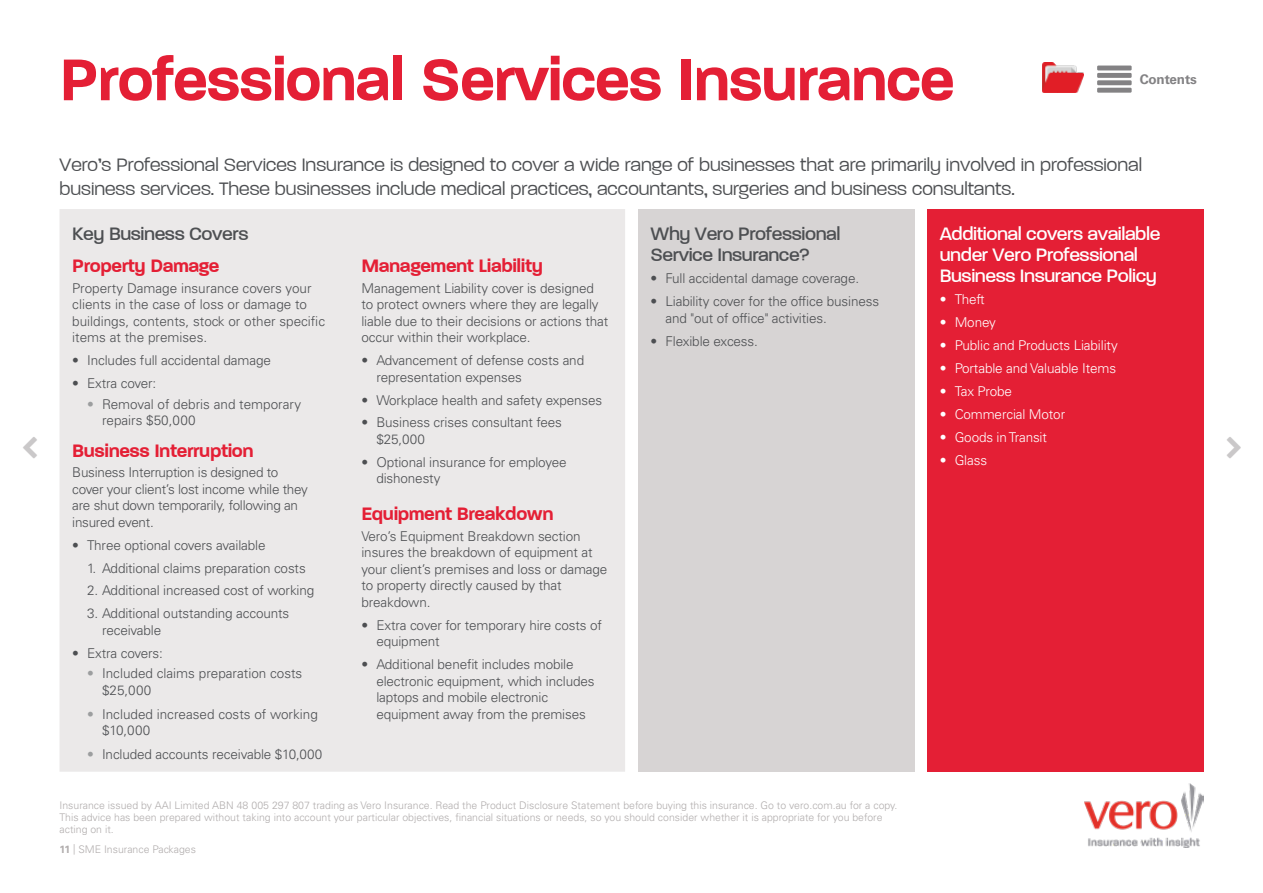
<style>
.page{position:relative;width:1263px;height:893px;background:#fff}
.page>*{position:absolute;margin:0;border:0;box-sizing:border-box;transform-origin:0 0}
.t1{font:600 69px "V Paralucent";letter-spacing:-.02em;color:#e41f35}
.t2{font:300 21px/24px "V Paralucent";color:#4d4f52}
.t3{font:600 21px "V Paralucent";letter-spacing:-.02em;color:#e41f35}
.t4{font:500 21px/21px "V Paralucent";letter-spacing:-.02em;color:#fff}
.t5{font:500 21px/21px "V Paralucent";letter-spacing:-.02em;color:#4d4f52}
.t6{font:300 13.5px/16.5px "Univers LT Std";letter-spacing:-.01em;color:#4d4f52}
.t7{font:300 13.5px "Univers LT Std";letter-spacing:-.01em;color:#fff}
.t8{font:700 13.5px "Univers LT Std";letter-spacing:-.01em;color:#838284}
.t9{font:300 10.5px/12px "Univers LT Std";color:#b1adad}
.s1{color:#9c9e9f}
.s2{font-weight:700}
</style>
<div class="page">
<img style="left:1085px;top:783px;width:118px;height:65px">
<div style="left:60px;top:209px;width:565px;height:563px;background:#ebe9e9"></div>
<div style="left:638px;top:209px;width:276px;height:563px;background:#d7d4d4"></div>
<div style="left:927px;top:209px;width:276px;height:563px;background:#e41f35"></div>
<img style="left:1043px;top:62px;width:41px;height:31px">
<svg style="left:1097px;top:66px;width:35px;height:27px"></svg>
<h1 class="t1" style="left:60px;top:41px;width:897px">Professional Services Insurance</h1>
<p class="t8" style="left:1140px;top:71px;width:59px">Contents</p>
<p class="t2" style="left:60px;top:152px;width:1084px">Vero’s Professional Services Insurance is designed to cover a wide range of businesses that are primarily involved in professional business services. These businesses include medical practices, accountants, surgeries and business consultants.</p>
<h2 class="t5" style="left:72px;top:223px;width:178px">Key Business Covers</h2>
<h2 class="t3" style="left:72px;top:254px;width:149px">Property Damage</h2>
<p class="t6" style="left:72px;top:280px;width:254px">Property Damage insurance covers your clients in the case of loss or damage to buildings, contents, stock or other specific items at the premises.</p>
<p class="t6" style="left:72px;top:352px;width:200px">• Includes full accidental damage</p>
<p class="t6" style="left:72px;top:375px;width:86px">• Extra cover:</p>
<p class="t6" style="left:102px;top:396px;width:201px;text-indent:-15px"><span class="s1">•</span> Removal of debris and temporary repairs $50,000</p>
<h2 class="t3" style="left:72px;top:439px;width:183px">Business Interruption</h2>
<p class="t6" style="left:72px;top:464px;width:237px">Business Interruption is designed to cover your client’s lost income while they are shut down temporarily, following an insured event.</p>
<p class="t6" style="left:72px;top:537px;width:195px">• Three optional covers available</p>
<p class="t6" style="left:87px;top:560px;width:220px">1. Additional claims preparation costs</p>
<p class="t6" style="left:87px;top:582px;width:229px">2. Additional increased cost of working</p>
<p class="t6" style="left:102px;top:605px;width:189px;text-indent:-15px">3. Additional outstanding accounts receivable</p>
<p class="t6" style="left:72px;top:645px;width:92px">• Extra covers:</p>
<p class="t6" style="left:102px;top:665px;width:202px;text-indent:-15px"><span class="s1">•</span> Included claims preparation costs $25,000</p>
<p class="t6" style="left:102px;top:706px;width:217px;text-indent:-15px"><span class="s1">•</span> Included increased costs of working $10,000</p>
<p class="t6" style="left:87px;top:746px;width:237px"><span class="s1">•</span> Included accounts receivable $10,000</p>
<h2 class="t5" style="left:651px;top:223px;width:191px">Why Vero Professional<br>Service Insurance?</h2>
<p class="t6" style="left:651px;top:270px;width:210px">• Full accidental damage coverage.</p>
<p class="t6" style="left:665px;top:293px;width:215px;text-indent:-15px">• Liability cover for the office business and "out of office" activities.</p>
<p class="t6" style="left:651px;top:333px;width:109px">• Flexible excess.</p>
<h2 class="t4" style="left:940px;top:223px;width:222px">Additional covers available under Vero Professional<br>Business Insurance Policy</h2>
<p class="t7" style="left:940px;top:291px;width:46px">• Theft</p>
<p class="t7" style="left:940px;top:314px;width:58px">• Money</p>
<p class="t7" style="left:940px;top:337px;width:180px">• Public and Products Liability</p>
<p class="t7" style="left:940px;top:360px;width:178px">• Portable and Valuable Items</p>
<p class="t7" style="left:940px;top:383px;width:74px">• Tax Probe</p>
<p class="t7" style="left:940px;top:406px;width:127px">• Commercial Motor</p>
<p class="t7" style="left:940px;top:429px;width:109px">• Goods in Transit</p>
<p class="t7" style="left:940px;top:452px;width:49px">• Glass</p>
<h2 class="t3" style="left:361px;top:254px;width:183px">Management Liability</h2>
<p class="t6" style="left:361px;top:280px;width:248px">Management Liability cover is designed to protect owners where they are legally liable due to their decisions or actions that occur within their workplace.</p>
<p class="t6" style="left:376px;top:352px;width:209px;text-indent:-15px">• Advancement of defense costs and representation expenses</p>
<p class="t6" style="left:361px;top:392px;width:242px">• Workplace health and safety expenses</p>
<p class="t6" style="left:376px;top:414px;width:187px;text-indent:-15px">• Business crises consultant fees $25,000</p>
<p class="t6" style="left:376px;top:454px;width:192px;text-indent:-15px">• Optional insurance for employee dishonesty</p>
<h2 class="t3" style="left:361px;top:502px;width:194px">Equipment Breakdown</h2>
<p class="t6" style="left:361px;top:528px;width:247px">Vero’s Equipment Breakdown section insures the breakdown of equipment at your client’s premises and loss or damage to property directly caused by that breakdown.</p>
<p class="t6" style="left:376px;top:617px;width:227px;text-indent:-15px">• Extra cover for temporary hire costs of equipment</p>
<p class="t6" style="left:376px;top:656px;width:220px;text-indent:-15px">• Additional benefit includes mobile electronic equipment, which includes laptops and mobile electronic equipment away from the premises</p>
<p class="t9" style="left:60px;top:800px;width:839px">Insurance issued by AAI Limited ABN 48 005 297 807 trading as Vero Insurance. Read the Product Disclosure Statement before buying this insurance. Go to vero.com.au for a copy.<br>This advice has been prepared without taking into account your particular objectives, financial situations or needs, so you should consider whether it is appropriate for you before acting on it.</p>
<p class="t9" style="left:60px;top:843px;width:138px"><span class="s2">11</span> | SME Insurance Packages</p>
</div>
